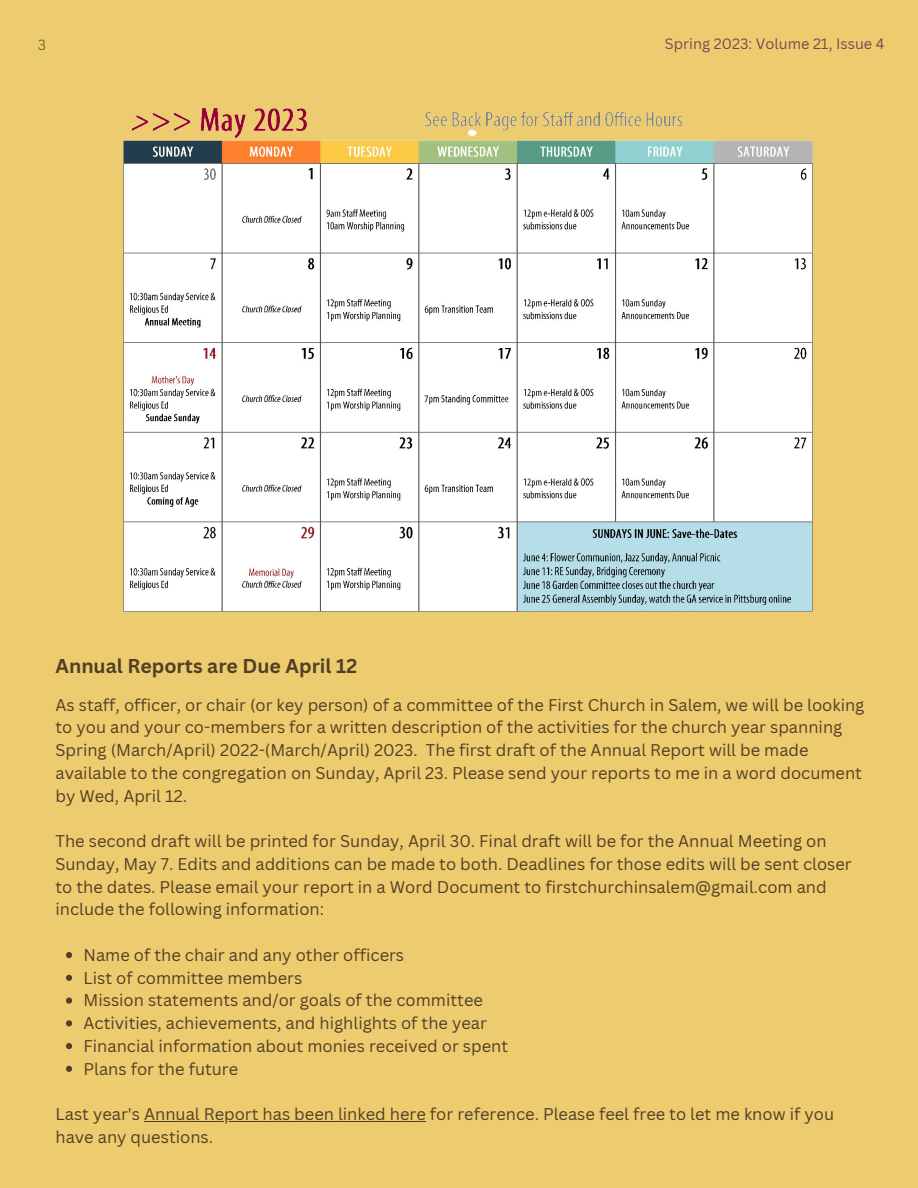
<style>
.page{position:relative;width:918px;height:1188px;background:#eccc6e}
.page>*{position:absolute;margin:0;border:0;box-sizing:border-box;transform-origin:0 0}
.t1{font:700 19.5px "Canva Sans";color:#523e27}
.t2{font:16.5px/22.8px "Canva Sans";color:#523e27}
.t3{font:14.55px "Canva Sans";color:#814256}
.t4{font:14.4px "Canva Sans";color:#716f35}
</style>
<div class="page">
<img style="left:123px;top:107px;width:690px;height:505px">
<svg style="left:66px;top:952px;width:6px;height:6px"></svg>
<svg style="left:66px;top:975px;width:6px;height:6px"></svg>
<svg style="left:66px;top:998px;width:6px;height:6px"></svg>
<svg style="left:66px;top:1020px;width:6px;height:6px"></svg>
<svg style="left:66px;top:1043px;width:6px;height:6px"></svg>
<svg style="left:66px;top:1066px;width:6px;height:6px"></svg>
<hr style="left:144px;top:1121px;width:282px;height:1px;background:#523e27">
<p class="t4" style="left:38px;top:34px;width:10px">3</p>
<p class="t3" style="left:665px;top:34px;width:221px">Spring 2023: Volume 21, Issue 4</p>
<p class="t1" style="left:55px;top:652px;width:303px">Annual Reports are Due April 12</p>
<p class="t2" style="left:55px;top:693px;width:810px">As staff, officer, or chair (or key person) of a committee of the First Church in Salem, we will be looking to you and your co-members for a written description of the activities for the church year spanning Spring (March/April) 2022-(March/April) 2023. The first draft of the Annual Report will be made available to the congregation on Sunday, April 23. Please send your reports to me in a word document by Wed, April 12.</p>
<p class="t2" style="left:55px;top:829px;width:798px">The second draft will be printed for Sunday, April 30. Final draft will be for the Annual Meeting on Sunday, May 7. Edits and additions can be made to both. Deadlines for those edits will be sent closer to the dates. Please email your report in a Word Document to firstchurchinsalem@gmail.com and include the following information:</p>
<p class="t2" style="left:84px;top:943px;width:426px">Name of the chair and any other officers<br>List of committee members<br>Mission statements and/or goals of the committee Activities, achievements, and highlights of the year Financial information about monies received or spent Plans for the future</p>
<p class="t2" style="left:55px;top:1102px;width:780px">Last year's Annual Report has been linked here for reference. Please feel free to let me know if you have any questions.</p>
</div>
